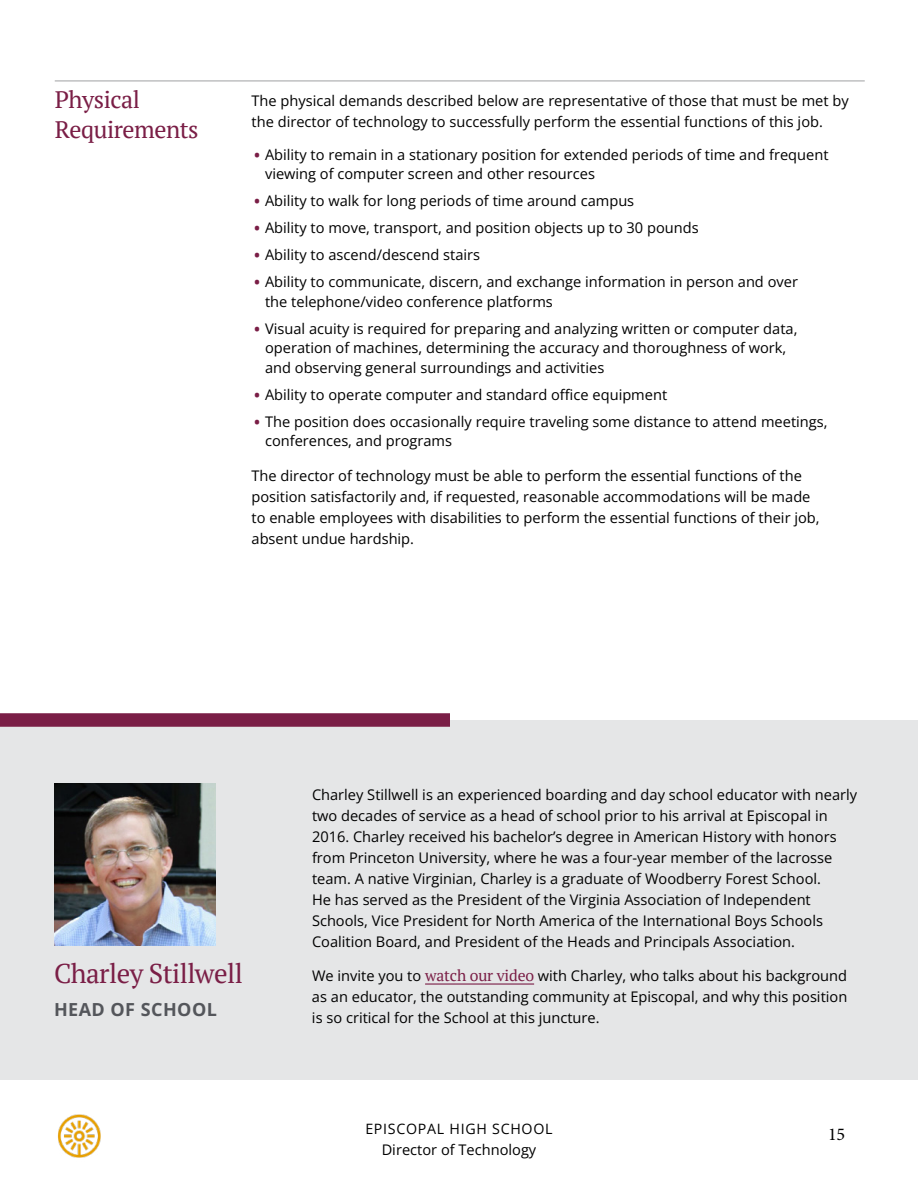
<style>
.page{position:relative;width:918px;height:1188px;background:#fff}
.page>*{position:absolute;margin:0;border:0;box-sizing:border-box;transform-origin:0 0}
.t1{font:27px "PT Serif";letter-spacing:-.02em;color:#7a1e46}
.t2{font:24px/30px "PT Serif";letter-spacing:-.02em;color:#7a1e46}
.t3{font:700 18px "Open Sans";letter-spacing:.025em;color:#54565b}
.t4{font:18px "Minion Pro";color:#000}
.t5{font:14.7px/21px "Open Sans";color:#000}
.t6{font:14.25px "Open Sans";letter-spacing:.05em;color:#000}
.s1{font-weight:800;font-size:13.5px;color:#7a1e46}
.s2{font-family:"PT Serif";font-size:15.75px;color:#7a1e46}
</style>
<div class="page">
<img style="left:58px;top:1114px;width:43px;height:44px">
<div style="left:0;top:720px;width:918px;height:360px;background:#e5e6e7"></div>
<div style="left:0;top:713px;width:443px;height:14px;background:#7a1e46"></div>
<img style="left:54px;top:784px;width:162px;height:162px">
<hr style="left:425px;top:983px;width:109px;height:2px;background:#7a1e46">
<hr style="left:55px;top:80px;width:810px;height:1px;background:#aaabad">
<h2 class="t2" style="left:55px;top:85px;width:145px">Physical<br>Requirements</h2>
<p class="t5" style="left:252px;top:89px;width:599px">The physical demands described below are representative of those that must be met by the director of technology to successfully perform the essential functions of this job.</p>
<p class="t5" style="left:265px;top:144px;width:565px;line-height:19.5px;text-indent:-10px"><span class="s1">•</span> Ability to remain in a stationary position for extended periods of time and frequent viewing of computer screen and other resources</p>
<p class="t5" style="left:255px;top:190px;width:381px"><span class="s1">•</span> Ability to walk for long periods of time around campus</p>
<p class="t5" style="left:255px;top:217px;width:446px"><span class="s1">•</span> Ability to move, transport, and position objects up to 30 pounds</p>
<p class="t5" style="left:255px;top:244px;width:227px"><span class="s1">•</span> Ability to ascend/descend stairs</p>
<p class="t5" style="left:265px;top:272px;width:534px;line-height:19.5px;text-indent:-10px"><span class="s1">•</span> Ability to communicate, discern, and exchange information in person and over the telephone/video conference platforms</p>
<p class="t5" style="left:265px;top:318px;width:534px;line-height:19.5px;text-indent:-10px"><span class="s1">•</span> Visual acuity is required for preparing and analyzing written or computer data, operation of machines, determining the accuracy and thoroughness of work, and observing general surroundings and activities</p>
<p class="t5" style="left:255px;top:383px;width:414px"><span class="s1">•</span> Ability to operate computer and standard office equipment</p>
<p class="t5" style="left:265px;top:411px;width:564px;line-height:19.5px;text-indent:-10px"><span class="s1">•</span> The position does occasionally require traveling some distance to attend meetings, conferences, and programs</p>
<p class="t5" style="left:252px;top:464px;width:570px">The director of technology must be able to perform the essential functions of the position satisfactorily and, if requested, reasonable accommodations will be made to enable employees with disabilities to perform the essential functions of their job, absent undue hardship.</p>
<h1 class="t1" style="left:54px;top:956px;width:190px">Charley Stillwell</h1>
<p class="t3" style="left:54px;top:997px;width:164px">HEAD OF SCHOOL</p>
<p class="t5" style="left:312px;top:783px;width:547px">Charley Stillwell is an experienced boarding and day school educator with nearly two decades of service as a head of school prior to his arrival at Episcopal in 2016. Charley received his bachelor’s degree in American History with honors from Princeton University, where he was a four-year member of the lacrosse team. A native Virginian, Charley is a graduate of Woodberry Forest School.<br>He has served as the President of the Virginia Association of Independent Schools, Vice President for North America of the International Boys Schools Coalition Board, and President of the Heads and Principals Association.</p>
<p class="t5" style="left:312px;top:965px;width:537px;text-align:justify">We invite you to <span class="s2">watch our video</span> with Charley, who talks about his background as an educator, the outstanding community at Episcopal, and why this position is so critical for the School at this juncture.</p>
<p class="t6" style="left:365px;top:1119px;width:189px">EPISCOPAL HIGH SCHOOL</p>
<p class="t5" style="left:382px;top:1139px;width:156px">Director of Technology</p>
<p class="t4" style="left:828px;top:1122px;width:19px">15</p>
</div>
